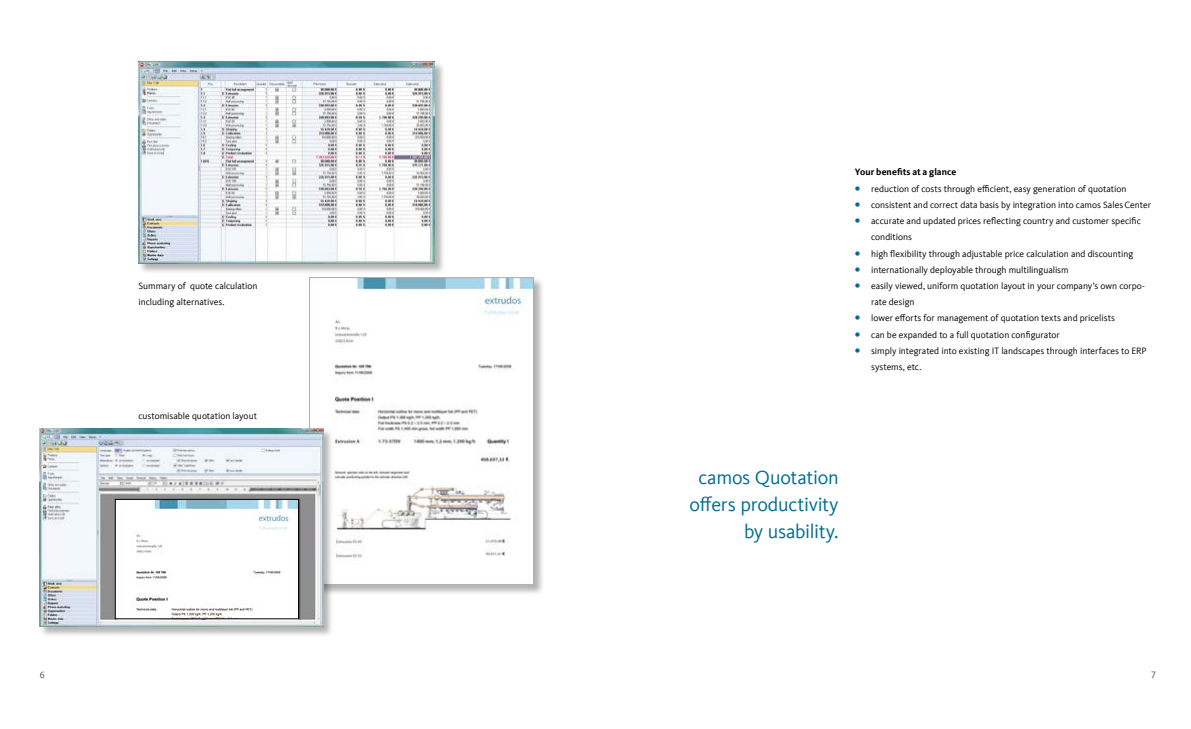
<style>
.page{position:relative;width:1191px;height:729px;background:#fff}
.page>*{position:absolute;margin:0;border:0;box-sizing:border-box;transform-origin:0 0}
.t1{font:20px/27px "Kievit OFC";letter-spacing:-.015em;color:#006c90;text-align:right}
.t2{font:9.5px/16.2px "Kievit OFC";color:#000}
.t3{font:700 9.5px "Kievit OFC";letter-spacing:.005em;color:#000}
.t4{font:9.5px "Kievit OFC";color:#4b4b4d}
.s1{color:#006c90}
</style>
<div class="page">
<div style="left:138px;top:62px;width:307px;height:213px;background:#000;opacity:.3"></div>
<img style="left:138px;top:62px;width:297px;height:202px">
<div style="left:309px;top:277px;width:235px;height:318px;background:#000;opacity:.3"></div>
<svg style="left:309px;top:277px;width:225px;height:308px"></svg>
<div style="left:39px;top:428px;width:294px;height:209px;background:#000;opacity:.3"></div>
<img style="left:40px;top:428px;width:283px;height:198px">
<svg style="left:115px;top:499px;width:184px;height:120px"></svg>
<p class="t2" style="left:138px;top:277px;width:121px">Summary of quote calculation including alternatives.</p>
<p class="t2" style="left:138px;top:407px;width:120px">customisable quotation layout</p>
<p class="t3" style="left:855px;top:166px;width:103px">Your benefits at a glance</p>
<p class="t2" style="left:855px;top:180px;width:273px"><span class="s1">•</span> reduction of costs through efficient, easy generation of quotation</p>
<p class="t2" style="left:855px;top:196px;width:298px"><span class="s1">•</span> consistent and correct data basis by integration into camos SalesCenter</p>
<p class="t2" style="left:871px;top:213px;width:271px;text-indent:-16px"><span class="s1">•</span> accurate and updated prices reflecting country and customer specific conditions</p>
<p class="t2" style="left:855px;top:245px;width:280px"><span class="s1">•</span> high flexibility through adjustable price calculation and discounting</p>
<p class="t2" style="left:855px;top:261px;width:215px"><span class="s1">•</span> internationally deployable through multilingualism</p>
<p class="t2" style="left:871px;top:277px;width:275px;text-indent:-16px"><span class="s1">•</span> easily viewed, uniform quotation layout in your company’s own corpo&shy;rate design</p>
<p class="t2" style="left:855px;top:310px;width:262px"><span class="s1">•</span> lower efforts for management of quotation texts and pricelists</p>
<p class="t2" style="left:855px;top:326px;width:206px"><span class="s1">•</span> can be expanded to a full quotation configurator</p>
<p class="t2" style="left:871px;top:342px;width:277px;text-indent:-16px"><span class="s1">•</span> simply integrated into existing IT landscapes through interfaces to ERP systems, etc.</p>
<h1 class="t1" style="left:689px;top:463px;width:151px">camos Quotation offers productivity by usability.</h1>
<p class="t4" style="left:40px;top:669px;width:6px">6</p>
<p class="t4" style="left:1151px;top:669px;width:6px">7</p>
</div>
